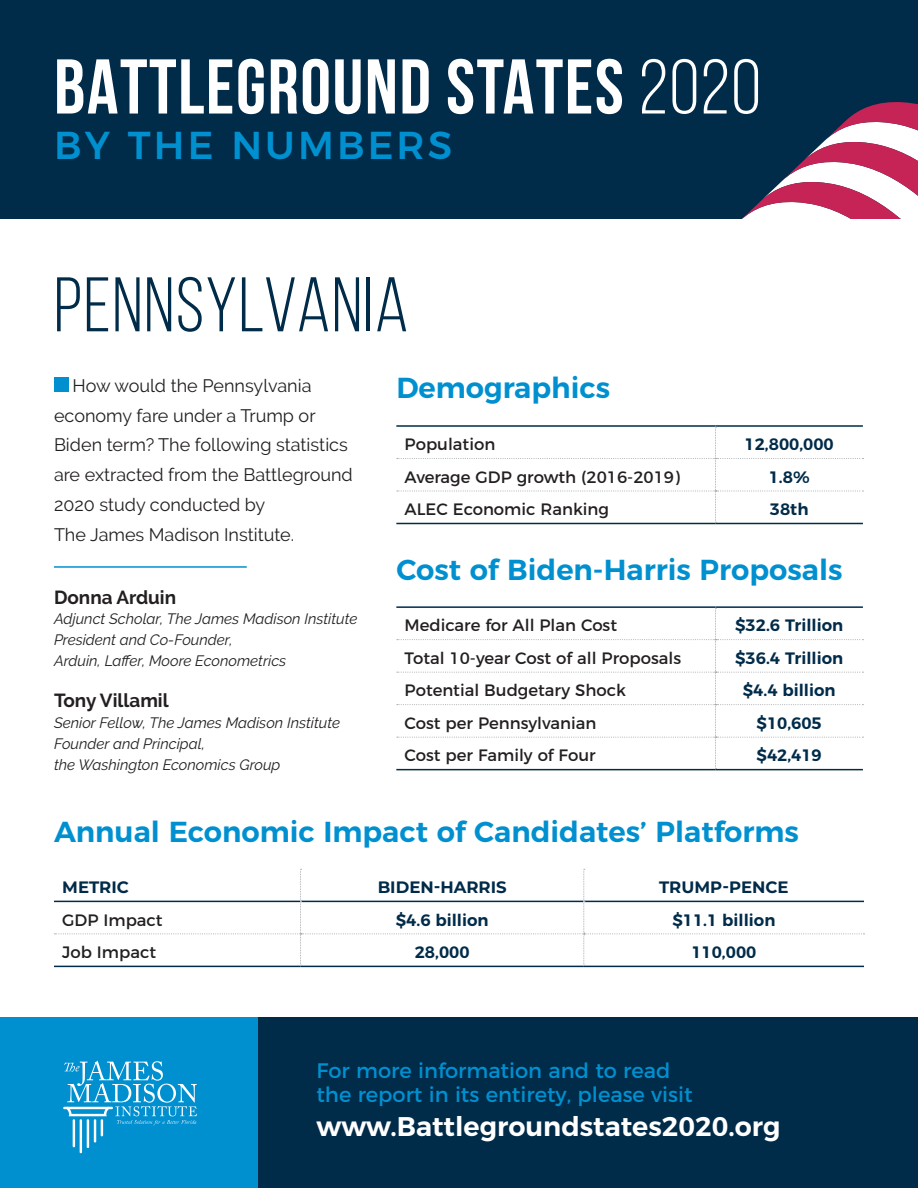
<style>
.page{position:relative;width:918px;height:1188px;background:#fff}
.page>*{position:absolute;margin:0;border:0;box-sizing:border-box;transform-origin:0 0}
.t1{font:700 77.4px "Bebas Neue";letter-spacing:.02em;color:#fff}
.t2{font:77.1px "Bebas Neue";letter-spacing:.02em;color:#002b49}
.t3{font:500 39px "Montserrat";letter-spacing:.08em;color:#0090d0}
.t4{font:600 28.95px "Montserrat";color:#0090d0}
.t5{font:600 27px "Montserrat";color:#fff}
.t6{font:21px/24px "Montserrat";color:#0090d0}
.t7{font:700 18.9px "Raleway";color:#231f20}
.t8{font:18px/29.7px "Raleway";color:#231f20}
.t9{font:16.5px "Montserrat";color:#231f20}
.t10{font:600 16.5px "Montserrat";color:#002b49}
.t11{font:700 16.5px "Montserrat";color:#002b49}
.t12{font:italic 15px/20.7px "Raleway";color:#231f20}
.s1{font-weight:400}
</style>
<div class="page">
<div style="left:0;top:1017px;width:918px;height:171px;background:#002b49"></div>
<div style="left:0;top:1017px;width:258px;height:171px;background:#0090d0"></div>
<hr style="left:73px;top:1119px;width:2px;height:28px;background:#fff">
<hr style="left:87px;top:1119px;width:2px;height:29px;background:#fff">
<hr style="left:94px;top:1119px;width:2px;height:24px;background:#fff">
<hr style="left:80px;top:1119px;width:2px;height:34px;background:#fff">
<hr style="left:63px;top:1107px;width:50px;height:2px;background:#fff">
<svg style="left:64px;top:1061px;width:133px;height:75px"></svg>
<hr style="left:54px;top:566px;width:193px;height:2px;background:#0090d0">
<div style="left:0;top:0;width:918px;height:218px;background:#002b49"></div>
<svg style="left:743px;top:102px;width:175px;height:116px"></svg>
<hr style="left:54px;top:901px;width:246px;height:1px;background:#002b49">
<hr style="left:54px;top:966px;width:247px;height:1px;background:#002b49">
<hr style="left:301px;top:966px;width:283px;height:1px;background:#002b49">
<hr style="left:584px;top:966px;width:280px;height:1px;background:#002b49">
<svg style="left:55px;top:869px;width:809px;height:97px"></svg>
<hr style="left:396px;top:523px;width:319px;height:1px;background:#002b49">
<hr style="left:716px;top:523px;width:147px;height:1px;background:#002b49">
<hr style="left:396px;top:425px;width:319px;height:2px;background:#002b49">
<hr style="left:716px;top:425px;width:147px;height:2px;background:#002b49">
<svg style="left:397px;top:427px;width:466px;height:96px"></svg>
<hr style="left:396px;top:606px;width:319px;height:2px;background:#002b49">
<hr style="left:715px;top:606px;width:148px;height:2px;background:#002b49">
<hr style="left:396px;top:769px;width:319px;height:1px;background:#002b49">
<hr style="left:715px;top:769px;width:148px;height:1px;background:#002b49">
<svg style="left:397px;top:608px;width:466px;height:161px"></svg>
<div style="left:54px;top:378px;width:14px;height:14px;background:#0090d0"></div>
<h1 class="t1" style="left:54px;top:44px;width:708px">BATTLEGROUND STATES <span class="s1">2020</span></h1>
<h3 class="t3" style="left:54px;top:113px;width:400px">BY THE NUMBERS</h3>
<h2 class="t2" style="left:54px;top:263px;width:356px">PENNSYLVANIA</h2>
<p class="t8" style="left:54px;top:371px;width:300px;text-indent:19px">How would the Pennsylvania economy fare under a Trump or<br>Biden term? The following statistics are extracted from the Battleground<br>2020 study conducted by<br>The James Madison Institute.</p>
<p class="t7" style="left:54px;top:586px;width:124px">Donna Arduin</p>
<p class="t12" style="left:54px;top:609px;width:305px">Adjunct Scholar, The James Madison Institute<br>President and Co-Founder,<br>Arduin, Laffer, Moore Econometrics</p>
<p class="t7" style="left:54px;top:690px;width:116px">Tony Villamil</p>
<p class="t12" style="left:54px;top:712px;width:288px">Senior Fellow, The James Madison Institute<br>Founder and Principal,<br>the Washington Economics Group</p>
<h3 class="t4" style="left:396px;top:365px;width:215px">Demographics</h3>
<p class="t9" style="left:405px;top:431px;width:92px">Population</p>
<p class="t10" style="left:745px;top:431px;width:91px">12,800,000</p>
<p class="t9" style="left:405px;top:464px;width:277px">Average GDP growth (2016-2019)</p>
<p class="t10" style="left:769px;top:463px;width:42px">1.8%</p>
<p class="t9" style="left:405px;top:496px;width:206px">ALEC Economic Ranking</p>
<p class="t10" style="left:770px;top:496px;width:40px">38th</p>
<h3 class="t4" style="left:396px;top:546px;width:448px">Cost of Biden-Harris Proposals</h3>
<p class="t9" style="left:405px;top:612px;width:214px">Medicare for All Plan Cost</p>
<p class="t10" style="left:735px;top:612px;width:110px">$32.6 Trillion</p>
<p class="t9" style="left:405px;top:645px;width:278px">Total 10-year Cost of all Proposals</p>
<p class="t10" style="left:735px;top:645px;width:110px">$36.4 Trillion</p>
<p class="t9" style="left:405px;top:677px;width:223px">Potential Budgetary Shock</p>
<p class="t10" style="left:743px;top:677px;width:94px">$4.4 billion</p>
<p class="t9" style="left:405px;top:710px;width:193px">Cost per Pennsylvanian</p>
<p class="t10" style="left:757px;top:710px;width:67px">$10,605</p>
<p class="t9" style="left:405px;top:742px;width:193px">Cost per Family of Four</p>
<p class="t10" style="left:757px;top:742px;width:67px">$42,419</p>
<h3 class="t4" style="left:54px;top:808px;width:746px">Annual Economic Impact of Candidates’ Platforms</h3>
<p class="t11" style="left:62px;top:875px;width:68px">METRIC</p>
<p class="t11" style="left:378px;top:875px;width:131px">BIDEN-HARRIS</p>
<p class="t11" style="left:659px;top:875px;width:131px">TRUMP-PENCE</p>
<p class="t9" style="left:62px;top:907px;width:102px">GDP Impact</p>
<p class="t10" style="left:396px;top:906px;width:94px">$4.6 billion</p>
<p class="t10" style="left:672px;top:906px;width:105px">$11.1 billion</p>
<p class="t9" style="left:62px;top:939px;width:95px">Job Impact</p>
<p class="t10" style="left:415px;top:939px;width:56px">28,000</p>
<p class="t10" style="left:691px;top:939px;width:66px">110,000</p>
<p class="t6" style="left:316px;top:1056px;width:378px">For more information and to read the report in its entirety, please visit</p>
<h3 class="t5" style="left:316px;top:1104px;width:466px">www.Battlegroundstates2020.org</h3>
</div>
